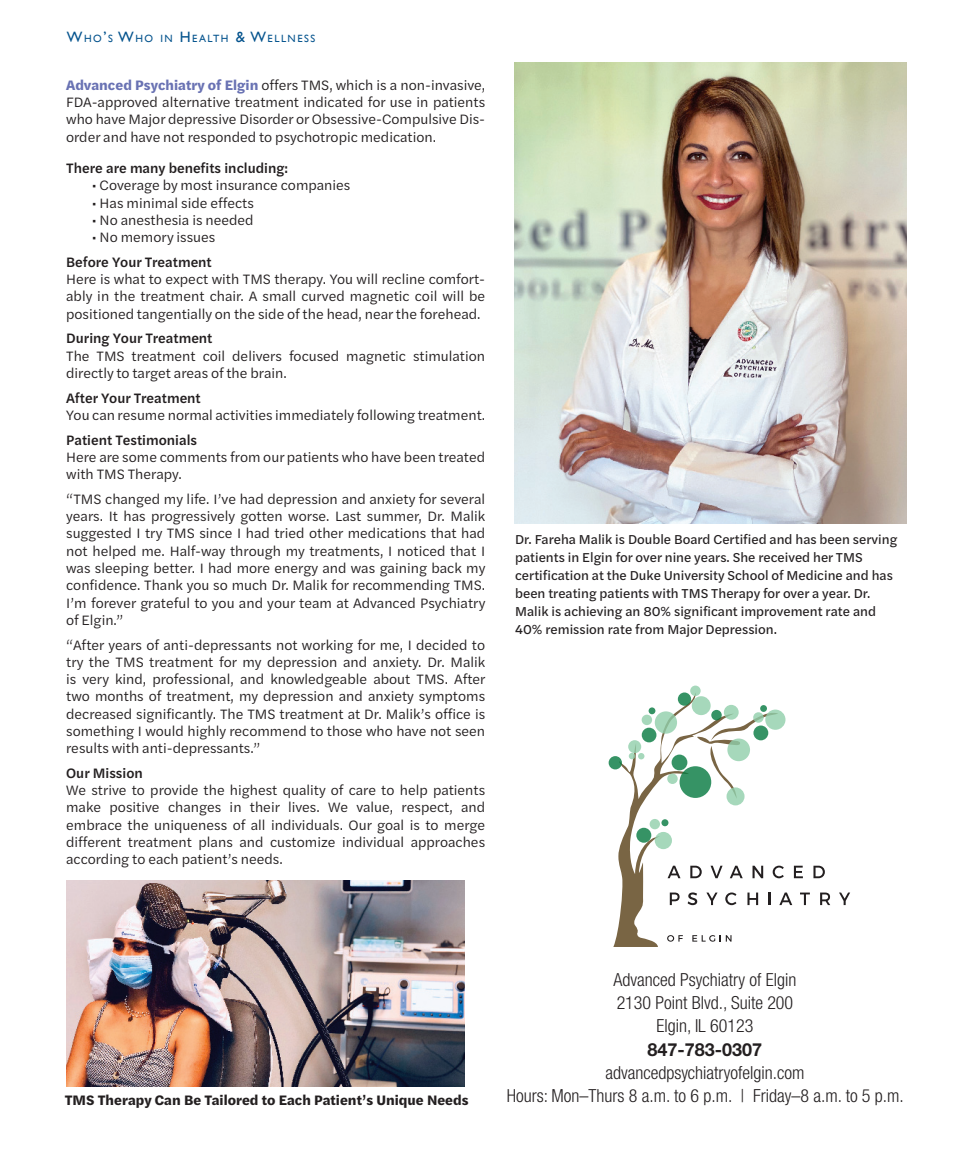
<style>
.page{position:relative;width:972px;height:1175px;background:#fff}
.page>*{position:absolute;margin:0;border:0;box-sizing:border-box;transform-origin:0 0}
.t1{font:300 condensed 18px/23.2px "Helvetica Neue LT Std";color:#231f20;text-align:center}
.t2{font:14.25px/17.2px "Halyard Text";color:#231f20;text-align:justify}
.t3{font:500 14.25px "Halyard Text";color:#231f20}
.t4{font:700 14.25px "Halyard Text";color:#231f20}
.t5{font:13.5px/18px "Halyard Text";color:#231f20}
.t6{font:10.5px "Gill Sans";letter-spacing:.145em;color:#04538d}
.s1{font-size:15px}
.s2{font-weight:700;color:#6972b3}
.s3{font-weight:700;font-stretch:normal}
</style>
<div class="page">
<img style="left:514px;top:62px;width:392px;height:462px">
<svg style="left:839px;top:892px;width:11px;height:13px"></svg>
<svg style="left:609px;top:756px;width:13px;height:13px"></svg>
<svg style="left:690px;top:685px;width:11px;height:11px"></svg>
<svg style="left:613px;top:692px;width:217px;height:255px"></svg>
<div style="left:649px;top:707px;width:6px;height:7px;background:#369365;border-radius:50%"></div>
<div style="left:760px;top:705px;width:7px;height:7px;background:#369365;border-radius:50%"></div>
<svg style="left:678px;top:692px;width:13px;height:13px"></svg>
<img style="left:66px;top:880px;width:399px;height:206px">
<p class="t6" style="left:67px;top:32px;width:250px"><span class="s1">W</span>HO<span class="s1">’</span>S <span class="s1">W</span>HO IN <span class="s1">H</span> EALTH <span class="s1">&amp; W</span>ELLNESS</p>
<p class="t2" style="left:66px;top:76px;width:421px"><span class="s2">Advanced Psychiatry of Elgin</span> offers TMS, which is a non-invasive, FDA-approved alternative treatment indicated for use in patients who have Major depressive Disorder or Obsessive-Compulsive Dis&shy;order and have not responded to psychotropic medication.</p>
<p class="t3" style="left:66px;top:158px;width:223px">There are many benefits including:</p>
<p class="t2" style="left:92px;top:176px;width:260px">• Coverage by most insurance companies</p>
<p class="t2" style="left:92px;top:193px;width:164px">• Has minimal side effects</p>
<p class="t2" style="left:92px;top:211px;width:163px">• No anesthesia is needed</p>
<p class="t2" style="left:92px;top:228px;width:125px">• No memory issues</p>
<p class="t3" style="left:66px;top:252px;width:147px">Before Your Treatment</p>
<p class="t2" style="left:66px;top:270px;width:421px">Here is what to expect with TMS therapy. You will recline comfort&shy;ably in the treatment chair. A small curved magnetic coil will be positioned tangentially on the side of the head, near the forehead.</p>
<p class="t3" style="left:66px;top:328px;width:148px">During Your Treatment</p>
<p class="t2" style="left:66px;top:346px;width:421px">The TMS treatment coil delivers focused magnetic stimulation directly to target areas of the brain.</p>
<p class="t3" style="left:66px;top:387px;width:136px">After Your Treatment</p>
<p class="t2" style="left:66px;top:406px;width:421px">You can resume normal activities immediately following treatment.</p>
<p class="t3" style="left:66px;top:429px;width:132px">Patient Testimonials</p>
<p class="t2" style="left:66px;top:448px;width:421px">Here are some comments from our patients who have been treated with TMS Therapy.</p>
<p class="t2" style="left:66px;top:490px;width:421px">“TMS changed my life. I’ve had depression and anxiety for several years. It has progressively gotten worse. Last summer, Dr. Malik suggested I try TMS since I had tried other medications that had not helped me. Half-way through my treatments, I noticed that I was sleeping better. I had more energy and was gaining back my confidence. Thank you so much Dr. Malik for recommending TMS.<br>I’m forever grateful to you and your team at Advanced Psychiatry of Elgin.”</p>
<p class="t2" style="left:66px;top:635px;width:421px">“After years of anti-depressants not working for me, I decided to try the TMS treatment for my depression and anxiety. Dr. Malik is very kind, professional, and knowledgeable about TMS. After two months of treatment, my depression and anxiety symptoms decreased significantly. The TMS treatment at Dr. Malik’s office is something I would highly recommend to those who have not seen results with anti-depressants.”</p>
<p class="t3" style="left:66px;top:762px;width:78px">Our Mission</p>
<p class="t2" style="left:66px;top:781px;width:421px">We strive to provide the highest quality of care to help patients make positive changes in their lives. We value, respect, and embrace the uniqueness of all individuals. Our goal is to merge different treatment plans and customize individual approaches according to each patient’s needs.</p>
<p class="t5" style="left:515px;top:529px;width:384px">Dr. Fareha Malik is Double Board Certified and has been serving patients in Elgin for over nine years. She received her TMS certification at the Duke University School of Medicine and has been treating patients with TMS Therapy for over a year. Dr.<br>Malik is achieving an 80% significant improvement rate and 40% remission rate from Major Depression.</p>
<p class="t4" style="left:65px;top:1089px;width:405px">TMS Therapy Can Be Tailored to Each Patient’s Unique Needs</p>
<p class="t1" style="left:614px;top:967px;width:184px">Advanced Psychiatry of Elgin<br>2130 Point Blvd., Suite 200<br>Elgin, IL 60123</p>
<p class="t1" style="left:605px;top:1037px;width:201px"><span class="s3">847-783-0307 </span>advancedpsychiatryofelgin.com</p>
<p class="t1" style="left:507px;top:1083px;width:399px">Hours: Mon–Thurs 8 a.m. to 6 p.m. | Friday–8 a.m. to 5 p.m.</p>
</div>
